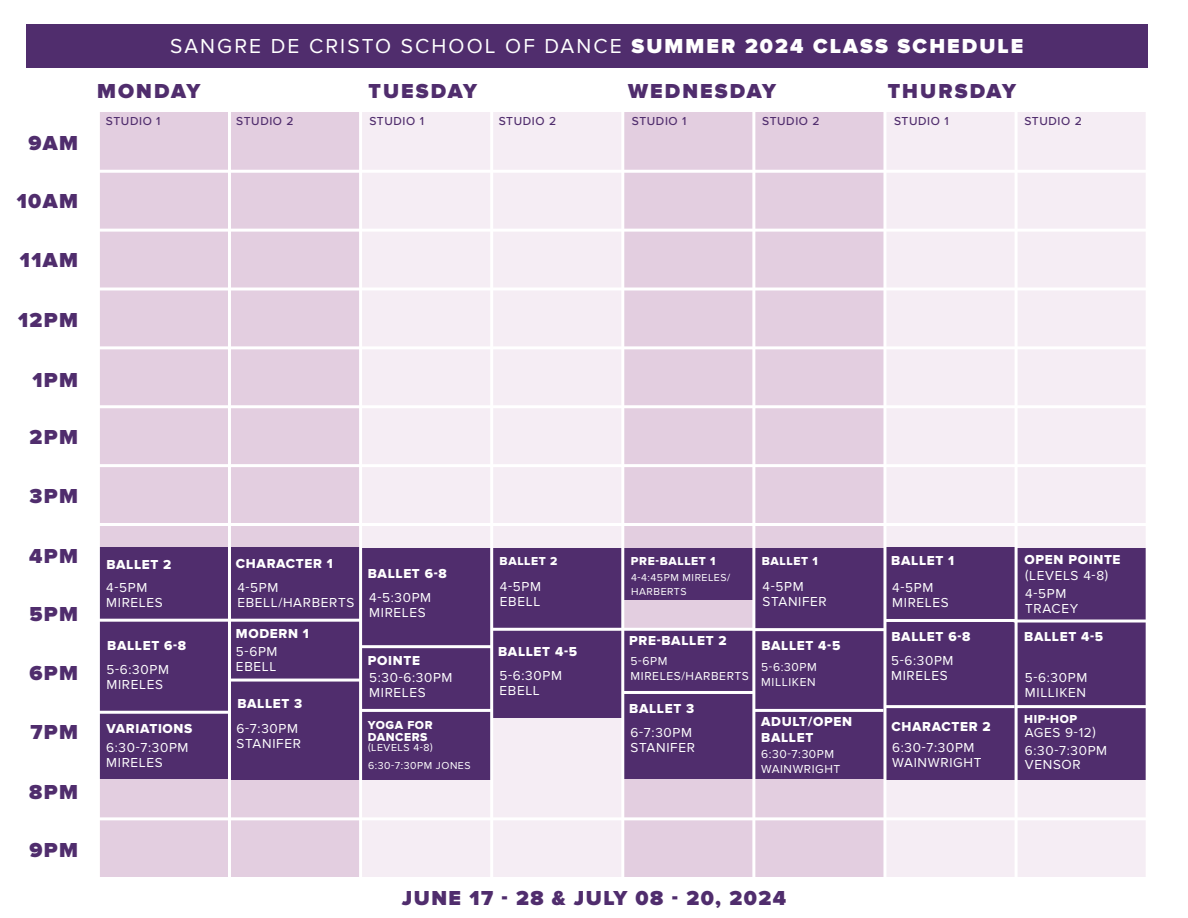
<style>
.page{position:relative;width:1188px;height:918px;background:#fff}
.page>*{position:absolute;margin:0;border:0;box-sizing:border-box;transform-origin:0 0}
.t1{font:900 21px "Proxima Nova";letter-spacing:.07em;color:#502d6d}
.t2{font:21px/44.7px "Proxima Nova";letter-spacing:.1em;color:#fff}
.t3{font:900 21px "Proxima Nova";letter-spacing:.1em;color:#502d6d}
.t4{font:13.5px/15px "Proxima Nova";letter-spacing:.05em;color:#fff}
.t5{font:13.5px/16.2px "Proxima Nova Extrabld";letter-spacing:.05em;color:#fff}
.t6{font:12px/15px "Proxima Nova";letter-spacing:.05em;color:#fff}
.t7{font:500 12px "Proxima Nova";letter-spacing:.05em;color:#502d6d}
.t8{font:12px/12px "Proxima Nova Extrabld";letter-spacing:.05em;color:#fff}
.t9{font:10.5px/13.5px "Proxima Nova";letter-spacing:.05em;color:#fff}
.s1{font-weight:900}
.s2{font-weight:900;color:#502d6d}
</style>
<div class="page">
<div style="left:27px;top:24px;width:1121px;height:44px;background:#502d6d"></div>
<div style="left:98px;top:112px;width:1050px;height:765px;background:#e3cee0"></div>
<div style="left:361px;top:112px;width:260px;height:765px;background:#f5edf4"></div>
<div style="left:886px;top:112px;width:260px;height:765px;background:#f5edf4"></div>
<hr style="left:88px;top:170px;width:1075px;height:3px;background:#fff">
<hr style="left:88px;top:229px;width:1075px;height:3px;background:#fff">
<hr style="left:88px;top:287px;width:1075px;height:3px;background:#fff">
<hr style="left:88px;top:346px;width:1075px;height:3px;background:#fff">
<hr style="left:88px;top:405px;width:1075px;height:3px;background:#fff">
<hr style="left:88px;top:464px;width:1075px;height:3px;background:#fff">
<hr style="left:88px;top:523px;width:1075px;height:3px;background:#fff">
<hr style="left:88px;top:817px;width:1075px;height:3px;background:#fff">
<div style="left:98px;top:548px;width:130px;height:72px;background:#502d6d"></div>
<div style="left:230px;top:548px;width:131px;height:72px;background:#502d6d"></div>
<div style="left:886px;top:548px;width:130px;height:72px;background:#502d6d"></div>
<div style="left:1016px;top:620px;width:130px;height:89px;background:#502d6d"></div>
<div style="left:1016px;top:707px;width:130px;height:73px;background:#502d6d"></div>
<div style="left:886px;top:707px;width:130px;height:72px;background:#502d6d"></div>
<div style="left:492px;top:548px;width:130px;height:84px;background:#502d6d"></div>
<div style="left:1016px;top:548px;width:130px;height:74px;background:#502d6d"></div>
<div style="left:362px;top:548px;width:130px;height:97px;background:#502d6d"></div>
<div style="left:362px;top:641px;width:130px;height:68px;background:#502d6d"></div>
<div style="left:492px;top:629px;width:131px;height:88px;background:#502d6d"></div>
<div style="left:362px;top:710px;width:130px;height:70px;background:#502d6d"></div>
<div style="left:98px;top:713px;width:131px;height:66px;background:#502d6d"></div>
<div style="left:98px;top:622px;width:131px;height:90px;background:#502d6d"></div>
<div style="left:885px;top:622px;width:131px;height:90px;background:#502d6d"></div>
<div style="left:229px;top:680px;width:131px;height:99px;background:#502d6d"></div>
<hr style="left:1015px;top:109px;width:3px;height:775px;background:#fff">
<hr style="left:97px;top:619px;width:132px;height:3px;background:#fff">
<div style="left:230px;top:622px;width:131px;height:58px;background:#502d6d"></div>
<div style="left:623px;top:629px;width:131px;height:63px;background:#502d6d"></div>
<hr style="left:230px;top:679px;width:130px;height:3px;background:#fff">
<hr style="left:97px;top:711px;width:132px;height:3px;background:#fff">
<hr style="left:1016px;top:705px;width:133px;height:3px;background:#fff">
<hr style="left:230px;top:619px;width:130px;height:3px;background:#fff">
<hr style="left:362px;top:645px;width:129px;height:3px;background:#fff">
<hr style="left:493px;top:628px;width:129px;height:3px;background:#fff">
<div style="left:754px;top:548px;width:131px;height:81px;background:#502d6d"></div>
<div style="left:623px;top:548px;width:131px;height:52px;background:#502d6d"></div>
<hr style="left:624px;top:628px;width:130px;height:3px;background:#fff">
<div style="left:754px;top:630px;width:131px;height:79px;background:#502d6d"></div>
<div style="left:623px;top:693px;width:131px;height:86px;background:#502d6d"></div>
<hr style="left:624px;top:691px;width:129px;height:3px;background:#fff">
<div style="left:754px;top:709px;width:131px;height:70px;background:#502d6d"></div>
<hr style="left:755px;top:628px;width:129px;height:3px;background:#fff">
<hr style="left:362px;top:709px;width:129px;height:3px;background:#fff">
<hr style="left:228px;top:109px;width:3px;height:775px;background:#fff">
<hr style="left:97px;top:109px;width:3px;height:775px;background:#fff">
<hr style="left:359px;top:110px;width:3px;height:774px;background:#fff">
<hr style="left:621px;top:110px;width:3px;height:774px;background:#fff">
<hr style="left:1146px;top:110px;width:3px;height:774px;background:#fff">
<hr style="left:490px;top:109px;width:3px;height:775px;background:#fff">
<hr style="left:752px;top:109px;width:3px;height:775px;background:#fff">
<hr style="left:754px;top:709px;width:129px;height:3px;background:#fff">
<hr style="left:886px;top:619px;width:129px;height:3px;background:#fff">
<hr style="left:885px;top:705px;width:130px;height:3px;background:#fff">
<hr style="left:883px;top:110px;width:3px;height:774px;background:#fff">
<hr style="left:1014px;top:620px;width:134px;height:3px;background:#fff">
<h1 class="t1" style="left:28px;top:131px;width:51px">9AM</h1>
<h1 class="t1" style="left:17px;top:189px;width:63px">10AM</h1>
<h1 class="t1" style="left:20px;top:247px;width:60px">11AM</h1>
<h1 class="t1" style="left:18px;top:308px;width:62px">12PM</h1>
<h1 class="t1" style="left:32px;top:368px;width:47px">1PM</h1>
<h1 class="t1" style="left:30px;top:425px;width:50px">2PM</h1>
<h1 class="t1" style="left:30px;top:484px;width:50px">3PM</h1>
<h1 class="t1" style="left:29px;top:544px;width:51px">4PM</h1>
<h1 class="t1" style="left:29px;top:602px;width:50px">5PM</h1>
<h1 class="t1" style="left:29px;top:661px;width:50px">6PM</h1>
<h1 class="t1" style="left:30px;top:720px;width:49px">7PM</h1>
<h1 class="t1" style="left:29px;top:780px;width:50px">8PM</h1>
<h1 class="t1" style="left:29px;top:838px;width:50px">9PM</h1>
<h1 class="t2" style="left:97px;top:24px;width:928px;text-indent:73px">SANGRE DE CRISTO SCHOOL OF DANCE <span class="s1">SUMMER 2024 CLASS SCHEDULE<br></span><span class="s2">MONDAY</span></h1>
<p class="t7" style="left:106px;top:112px;width:56px">STUDIO 1</p>
<p class="t7" style="left:236px;top:112px;width:59px">STUDIO 2</p>
<p class="t7" style="left:369px;top:112px;width:56px">STUDIO 1</p>
<p class="t7" style="left:499px;top:112px;width:59px">STUDIO 2</p>
<p class="t7" style="left:632px;top:112px;width:56px">STUDIO 1</p>
<p class="t7" style="left:762px;top:112px;width:59px">STUDIO 2</p>
<p class="t7" style="left:894px;top:112px;width:56px">STUDIO 1</p>
<p class="t7" style="left:1024px;top:112px;width:59px">STUDIO 2</p>
<h1 class="t3" style="left:368px;top:79px;width:110px">TUESDAY</h1>
<h1 class="t3" style="left:628px;top:79px;width:150px">WEDNESDAY</h1>
<h1 class="t3" style="left:888px;top:79px;width:130px">THURSDAY</h1>
<p class="t5" style="left:106px;top:557px;width:67px">BALLET 2</p>
<p class="t4" style="left:106px;top:580px;width:58px">4-5PM<br>MIRELES</p>
<p class="t5" style="left:107px;top:638px;width:81px">BALLET 6-8</p>
<p class="t4" style="left:107px;top:663px;width:64px">5-6:30PM<br>MIRELES</p>
<p class="t5" style="left:106px;top:721px;width:88px">VARIATIONS</p>
<p class="t4" style="left:106px;top:740px;width:84px">6:30-7:30PM<br>MIRELES</p>
<p class="t5" style="left:236px;top:556px;width:99px">CHARACTER 1</p>
<p class="t4" style="left:237px;top:580px;width:118px">4-5PM<br>EBELL/HARBERTS</p>
<p class="t5" style="left:236px;top:626px;width:75px">MODERN 1</p>
<p class="t4" style="left:236px;top:644px;width:43px">5-6PM<br>EBELL</p>
<p class="t5" style="left:237px;top:696px;width:67px">BALLET 3</p>
<p class="t4" style="left:237px;top:722px;width:66px">6-7:30PM<br>STANIFER</p>
<p class="t5" style="left:368px;top:566px;width:81px">BALLET 6-8</p>
<p class="t4" style="left:369px;top:591px;width:64px">4-5:30PM<br>MIRELES</p>
<p class="t5" style="left:368px;top:653px;width:54px">POINTE</p>
<p class="t4" style="left:369px;top:670px;width:85px">5:30-6:30PM<br>MIRELES</p>
<p class="t8" style="left:368px;top:719px;width:66px">YOGA FOR<br>DANCERS</p>
<p class="t9" style="left:368px;top:759px;width:104px">6:30-7:30PM JONES</p>
<p class="t9" style="left:368px;top:741px;width:66px">(LEVELS 4-8)</p>
<p class="t8" style="left:500px;top:555px;width:59px">BALLET 2</p>
<p class="t4" style="left:500px;top:580px;width:43px">4-5PM<br>EBELL</p>
<p class="t5" style="left:498px;top:644px;width:81px">BALLET 4-5</p>
<p class="t4" style="left:500px;top:668px;width:64px">5-6:30PM<br>EBELL</p>
<p class="t8" style="left:631px;top:555px;width:86px">PRE-BALLET 1</p>
<p class="t8" style="left:762px;top:555px;width:57px">BALLET 1</p>
<p class="t9" style="left:631px;top:571px;width:101px">4-4:45PM MIRELES/<br>HARBERTS</p>
<p class="t4" style="left:763px;top:580px;width:66px">4-5PM<br>STANIFER</p>
<p class="t5" style="left:629px;top:633px;width:99px">PRE-BALLET 2</p>
<p class="t6" style="left:631px;top:653px;width:120px">5-6PM<br>MIRELES/HARBERTS</p>
<p class="t5" style="left:629px;top:700px;width:67px">BALLET 3</p>
<p class="t4" style="left:631px;top:725px;width:66px">6-7:30PM<br>STANIFER</p>
<p class="t5" style="left:761px;top:638px;width:81px">BALLET 4-5</p>
<p class="t6" style="left:761px;top:660px;width:57px">5-6:30PM<br>MILLIKEN</p>
<p class="t5" style="left:761px;top:714px;width:92px">ADULT/OPEN<br>BALLET</p>
<p class="t6" style="left:761px;top:747px;width:81px">6:30-7:30PM<br>WAINWRIGHT</p>
<p class="t5" style="left:891px;top:553px;width:64px">BALLET 1</p>
<p class="t4" style="left:892px;top:580px;width:58px">4-5PM<br>MIRELES</p>
<p class="t5" style="left:891px;top:629px;width:81px">BALLET 6-8</p>
<p class="t4" style="left:891px;top:653px;width:64px">5-6:30PM<br>MIRELES</p>
<p class="t5" style="left:892px;top:719px;width:101px">CHARACTER 2</p>
<p class="t4" style="left:892px;top:740px;width:91px">6:30-7:30PM<br>WAINWRIGHT</p>
<p class="t5" style="left:1025px;top:552px;width:98px">OPEN POINTE</p>
<p class="t4" style="left:1025px;top:586px;width:54px">4-5PM<br>TRACEY</p>
<p class="t4" style="left:1025px;top:569px;width:84px">(LEVELS 4-8)</p>
<p class="t5" style="left:1024px;top:629px;width:81px">BALLET 4-5</p>
<p class="t4" style="left:1025px;top:670px;width:64px">5-6:30PM<br>MILLIKEN</p>
<p class="t8" style="left:1024px;top:713px;width:55px">HIP-HOP</p>
<p class="t4" style="left:1025px;top:744px;width:84px;line-height:13.5px">6:30-7:30PM<br>VENSOR</p>
<p class="t4" style="left:1025px;top:725px;width:73px">AGES 9-12)</p>
<h1 class="t1" style="left:402px;top:885px;width:386px">JUNE 17 - 28 &amp; JULY 08 - 20, 2024</h1>
</div>
